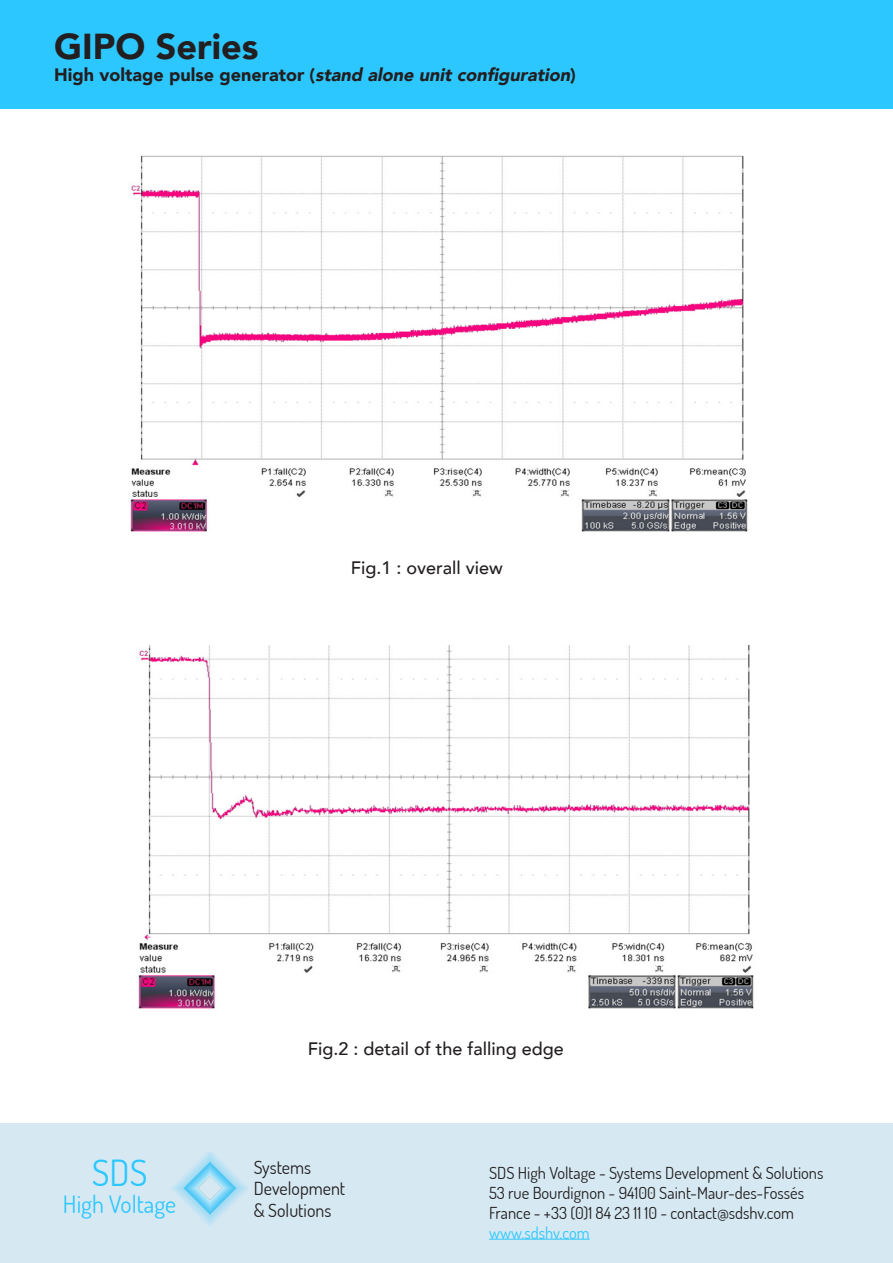
<style>
.page{position:relative;width:893px;height:1263px;background:#fff}
.page>*{position:absolute;margin:0;border:0;box-sizing:border-box;transform-origin:0 0}
.t1{font:900 36px "Avenir";color:#231f20}
.t2{font:36px "Dosis";color:#2dc7ff}
.t3{font:24px "Dosis";color:#2dc7ff}
.t4{font:900 18px "Avenir";color:#231f20}
.t5{font:500 18px "Avenir";color:#231f20}
.t6{font:18px "Dosis";color:#231f20}
.t7{font:16.5px "Dosis";color:#231f20}
.t8{font:16.5px "Dosis";color:#2dc7ff}
.s1{font-style:italic}
</style>
<div class="page">
<div style="left:0;top:0;width:893px;height:108px;background:#2dc7ff"></div>
<div style="left:0;top:1123px;width:893px;height:140px;background:#d6e9f3"></div>
<img style="left:172px;top:1152px;width:76px;height:74px">
<hr style="left:489px;top:1239px;width:101px;height:1px;background:#2dc7ff">
<img style="left:130px;top:155px;width:618px;height:377px">
<img style="left:138px;top:645px;width:616px;height:364px">
<p class="t1" style="left:54px;top:16px;width:206px">GIPO Series</p>
<p class="t4" style="left:54px;top:59px;width:523px">H i g h vo l ta g e p u l s e g e n e rato r (<span class="s1">stand alone unitconfiguration</span>)</p>
<p class="t5" style="left:351px;top:552px;width:154px">Fig.1 : overall view</p>
<p class="t2" style="left:92px;top:1149px;width:57px">SDS</p>
<p class="t3" style="left:63px;top:1188px;width:115px">High Voltage</p>
<p class="t5" style="left:308px;top:1033px;width:258px">Fig.2 : detail of the falling edge</p>
<p class="t6" style="left:254px;top:1155px;width:59px">Systems</p>
<p class="t6" style="left:254px;top:1177px;width:93px">Development</p>
<p class="t6" style="left:254px;top:1198px;width:79px">&amp; Solutions</p>
<p class="t7" style="left:489px;top:1162px;width:336px">SDS High Voltage - Systems Development &amp; Solutions</p>
<p class="t7" style="left:489px;top:1182px;width:317px">53 rue Bourdignon - 94100 Saint-Maur-des-Fossés</p>
<p class="t7" style="left:489px;top:1202px;width:307px">France - +33 (0)1 84 23 11 10 - contact@sdshv.com</p>
<p class="t8" style="left:489px;top:1222px;width:102px">www.sdshv.com</p>
</div>
